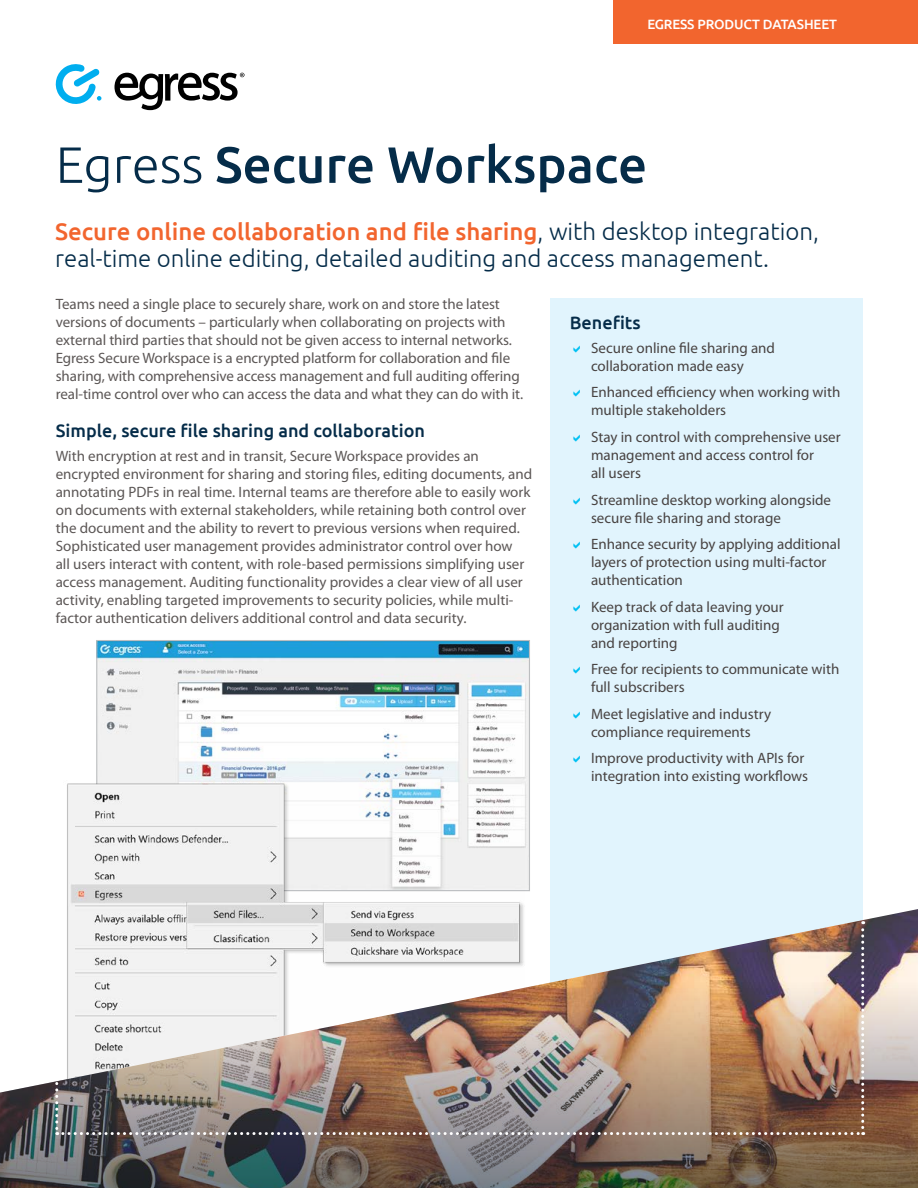
<style>
.page{position:relative;width:918px;height:1188px;background:#fff}
.page>*{position:absolute;margin:0;border:0;box-sizing:border-box;transform-origin:0 0}
.t1{font:500 51px "Ubuntu";color:#052c49}
.t2{font:300 24px/27px "Ubuntu";color:#052c49}
.t3{font:500 18px "Ubuntu";color:#052c49}
.t4{font:15px/18px "Myriad Pro";color:#5c5756}
.t5{font:15px/18px "Myriad Pro";color:#484342}
.t6{font:500 13.5px "Ubuntu";letter-spacing:-.01em;color:#fff}
.s1{font-weight:300}
.s2{font-weight:500;color:#f2652e}
</style>
<div class="page">
<div style="left:551px;top:298px;width:312px;height:756px;background:#e1f4fd"></div>
<img style="left:98px;top:642px;width:430px;height:247px">
<img style="left:67px;top:781px;width:458px;height:126px">
<svg style="left:115px;top:73px;width:129px;height:37px"></svg>
<svg style="left:56px;top:64px;width:45px;height:40px"></svg>
<img style="left:0;top:907px;width:918px;height:281px">
<img style="left:55px;top:921px;width:809px;height:214px">
<div style="left:614px;top:0;width:304px;height:44px;background:#f2652e"></div>
<p class="t6" style="left:647px;top:15px;width:191px">EGRESS PRODUCT DATASHEET</p>
<h1 class="t1" style="left:56px;top:132px;width:593px"><span class="s1">Egress</span> Secure Workspace</h1>
<h2 class="t2" style="left:55px;top:217px;width:765px"><span class="s2">Secure online collaboration and file sharing</span>, with desktop integration, real-time online editing, detailed auditing and access management.</h2>
<p class="t4" style="left:56px;top:295px;width:469px">Teams need a single place to securely share, work on and store the latest versions of documents – particularly when collaborating on projects with external third parties that should not be given access to internal networks.<br>Egress Secure Workspace is a encrypted platform for collaboration and file sharing, with comprehensive access management and full auditing offering real-time control over who can access the data and what they can do with it.</p>
<p class="t3" style="left:56px;top:419px;width:371px">Simple, secure file sharing and collaboration</p>
<p class="t4" style="left:56px;top:448px;width:478px">With encryption at rest and in transit, Secure Workspace provides an encrypted environment for sharing and storing files, editing documents, and annotating PDFs in real time. Internal teams are therefore able to easily work on documents with external stakeholders, while retaining both control over the document and the ability to revert to previous versions when required.<br>Sophisticated user management provides administrator control over how<br>all users interact with content, with role-based permissions simplifying user access management. Auditing functionality provides a clear view of all user activity, enabling targeted improvements to security policies, while multi&shy;factor authentication delivers additional control and data security.</p>
<p class="t3" style="left:570px;top:311px;width:72px">Benefits</p>
<p class="t5" style="left:591px;top:339px;width:186px">Secure online file sharing and collaboration made easy</p>
<p class="t5" style="left:591px;top:384px;width:251px">Enhanced efficiency when working with multiple stakeholders</p>
<p class="t5" style="left:591px;top:428px;width:251px">Stay in control with comprehensive user management and access control for<br>all users</p>
<p class="t5" style="left:591px;top:491px;width:242px">Streamline desktop working alongside secure file sharing and storage</p>
<p class="t5" style="left:591px;top:535px;width:251px">Enhance security by applying additional layers of protection using multi-factor authentication</p>
<p class="t5" style="left:591px;top:598px;width:194px">Keep track of data leaving your organization with full auditing and reporting</p>
<p class="t5" style="left:591px;top:660px;width:250px">Free for recipients to communicate with full subscribers</p>
<p class="t5" style="left:591px;top:705px;width:182px">Meet legislative and industry compliance requirements</p>
<p class="t5" style="left:591px;top:749px;width:219px">Improve productivity with APIs for integration into existing workflows</p>
</div>
